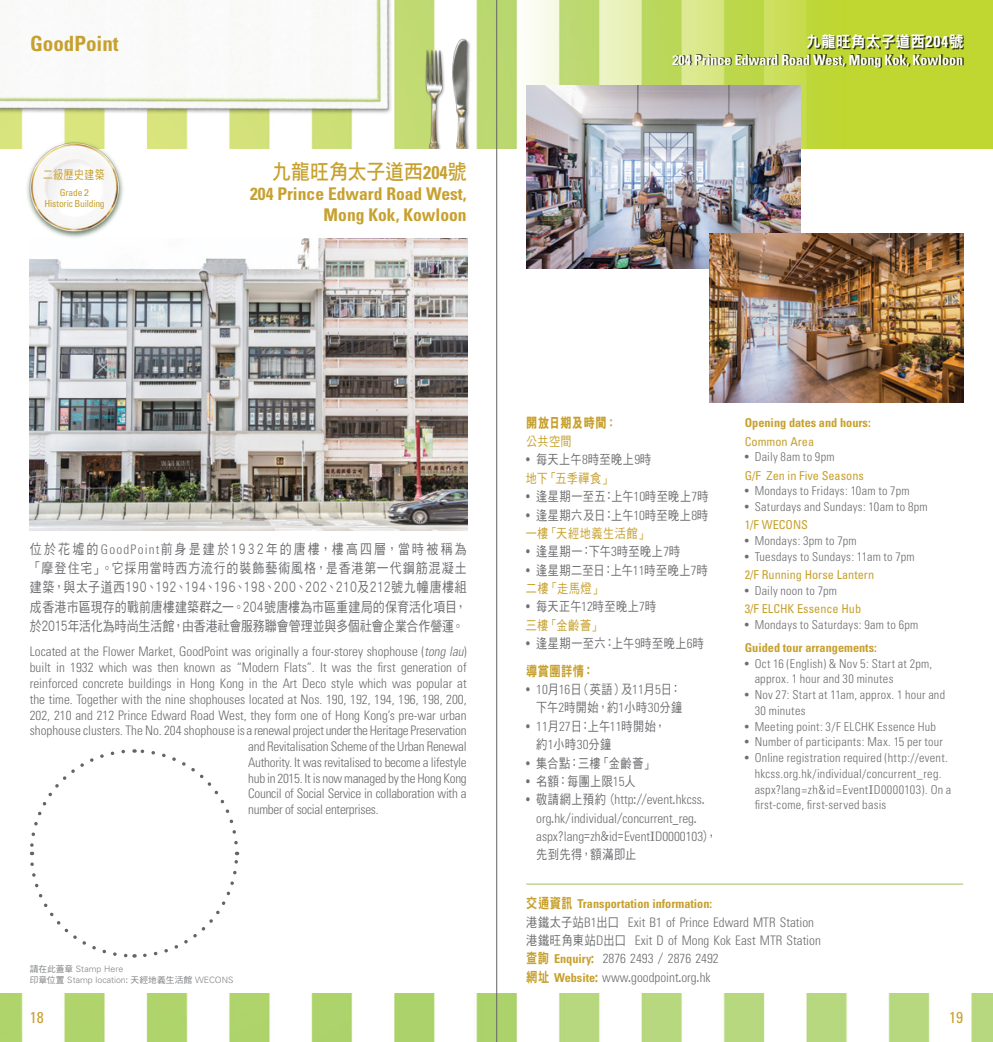
<style>
.page{position:relative;width:993px;height:1042px;background:#fff}
.page>*{position:absolute;margin:0;border:0;box-sizing:border-box;transform-origin:0 0}
.t1{font:21px "DF Hei HK W7";color:#c7a12f;scale:.9 1}
.t2{font:700 condensed 21px "Univers";color:#c7a12f}
.t3{font:700 condensed 17.5px/21px "Univers";color:#c7a12f;text-align:right}
.t4{font:15.75px "DF Hei HK W9";letter-spacing:.05em;color:#fff;scale:.9 1}
.t5{font:condensed 15.75px "Univers";color:#c7a12f}
.t6{font:14px/19.2px "DF Hei HK W5";letter-spacing:-.005em;color:#6d6e71;text-align:justify;scale:.85 1}
.t7{font:700 condensed 14px "Univers";color:#fff}
.t8{font:800 14px "M Hei";letter-spacing:.045em;color:#c7a12f;scale:.8 1}
.t9{font:14px "DF Hei HK W9";letter-spacing:.04em;color:#c7a12f;scale:.8 1}
.t10{font:300 condensed 13.12px/18.4px "Univers";color:#6d6e71}
.t11{font:300 condensed 13.12px "Univers";letter-spacing:-.02em;color:#6d6e71}
.t12{font:13.12px/18.4px "DF Hei HK W5";letter-spacing:.04em;color:#6d6e71;scale:.85 1}
.t13{font:13.12px "DF Hei HK W5";color:#c7a12f;scale:.85 1}
.t14{font:300 condensed 12.25px/15.8px "Univers";letter-spacing:.02em;color:#6d6e71}
.t15{font:condensed 12.25px/18.2px "Univers";color:#c7a12f}
.t16{font:700 condensed 12.25px "Univers";color:#c7a12f}
.t17{font:12.25px "DF Hei HK W5";letter-spacing:.05em;color:#c7a12f;scale:.8 1}
.t18{font:condensed 9.62px/11.5px "Univers";letter-spacing:-.02em;color:#c7a12f;text-align:center}
.t19{font:300 8.75px/11.4px "Univers";color:#808285}
.s1{font-family:"Univers";font-weight:700;font-stretch:condensed}
.s2{font-family:"Univers";font-weight:700;font-stretch:condensed;font-size:18.38px}
.s3{font-stretch:normal}
.s4{font-family:"Univers";font-weight:300;font-stretch:condensed;font-size:13.12px}
.s5{font-style:italic}
.s6{font-family:"DF Hei HK W5";font-weight:400}
.s7{font-family:"Univers";font-stretch:condensed}
.s8{font-family:"Univers";font-weight:300;font-stretch:condensed}
.s9{color:#c7a12f}
.s10{font-weight:400}
.s11{font-family:"DF Hei HK W5";font-weight:400;font-stretch:normal}
.s12{font-family:"Adobe Caslon Pro";font-weight:400;font-stretch:normal}
.s13{color:#6d6e71}
.s14{font-weight:300;color:#6d6e71}
.s15{font-weight:400;color:#c7a12f}
.s16{font-weight:700;color:#c7a12f}
.s17{font-family:"DF Hei HK W9";font-weight:400;font-stretch:normal;font-size:14px}
.s18{font-family:"DF Hei HK W9";font-weight:400;font-stretch:normal;font-size:14px;color:#c7a12f}
.s19{font-weight:700;font-size:12.25px;color:#c7a12f}
</style>
<div class="page">
<img style="left:0;top:0;width:992px;height:1042px">
<img style="left:0;top:0;width:459px;height:134px">
<svg style="left:495px;top:0;width:497px;height:150px;background:#c8dd61"></svg>
<img style="left:421px;top:12px;width:51px;height:138px">
<div style="left:0;top:150px;width:992px;height:842px;background:#fff"></div>
<hr style="left:496px;top:0;width:1px;height:1042px;background:#636466">
<img style="left:29px;top:239px;width:438px;height:291px">
<hr style="left:526px;top:883px;width:436px;height:1px;background:#9fc162">
<div style="left:672px;top:35px;width:291px;height:34px;background:#000;opacity:.75"></div>
<img style="left:526px;top:86px;width:273px;height:182px">
<img style="left:709px;top:233px;width:253px;height:170px">
<img style="left:20px;top:142px;width:107px;height:96px">
<svg style="left:29px;top:749px;width:211px;height:209px"></svg>
<h1 class="t2" style="left:30px;top:31px;width:90px">GoodPoint</h1>
<p class="t4" style="left:806px;top:33px;width:175px">九龍旺角太子道西<span class="s1">204</span>號</p>
<p class="t7" style="left:672px;top:51px;width:292px">204 Prince Edward Road West, Mong Kok, Kowloon</p>
<p class="t17" style="left:43px;top:168px;width:78px">二級歷史建築</p>
<h1 class="t1" style="left:272px;top:160px;width:217px">九龍旺角太子道西<span class="s2">204</span>號</h1>
<h2 class="t3" style="left:250px;top:183px;width:218px">204 Prince Edward Road West,<br>Mong Kok, Kowloon</h2>
<p class="t18" style="left:44px;top:186px;width:62px">Grade <span class="s3">2<br></span>Historic Building</p>
<p class="t6" style="left:30px;top:539px;width:515px">位於花墟的<span class="s4">GoodPoint</span>前身是建於1932年的唐樓，樓高四層，當時被稱為「摩登住宅」。它採用當時西方流行的裝飾藝術風格，是香港第一代鋼筋混凝土建築，與太子道西190、192、194、196、198、200、202、210及212號九幢唐樓組成香港市區現存的戰前唐樓建築群之一。204號唐樓為市區重建局的保育活化項目，於2015年活化為時尚生活館，由香港社會服務聯會管理並與多個社會企業合作營運。</p>
<p class="t10" style="left:30px;top:643px;width:438px">Located at the Flower Market, GoodPoint was originally a four-storey shophouse (<span class="s5">tong lau</span>)</p>
<p class="t10" style="left:30px;top:658px;width:438px">built in 1932 which was then known as “Modern Flats”. It was the first generation of</p>
<p class="t10" style="left:30px;top:674px;width:438px">reinforced concrete buildings in Hong Kong in the Art Deco style which was popular at</p>
<p class="t10" style="left:30px;top:690px;width:438px">the time. Together with the nine shophouses located at Nos. 190, 192, 194, 196, 198, 200,</p>
<p class="t10" style="left:30px;top:706px;width:438px">202, 210 and 212 Prince Edward Road West, they form one of Hong Kong’s pre-war urban</p>
<p class="t11" style="left:30px;top:723px;width:438px">shophouse clusters. The No. 204 shophouse is a renewal project under the Heritage Preservation</p>
<p class="t11" style="left:248px;top:738px;width:220px">and Revitalisation Scheme of the Urban Renewal</p>
<p class="t11" style="left:248px;top:754px;width:220px">Authority. It was revitalised to become a lifestyle</p>
<p class="t11" style="left:248px;top:770px;width:220px">hub in 2015. It is now managed by the Hong Kong</p>
<p class="t11" style="left:248px;top:786px;width:220px">Council of Social Service in collaboration with a</p>
<p class="t11" style="left:248px;top:801px;width:132px">number of social enterprises.</p>
<p class="t19" style="left:30px;top:963px;width:205px"><span class="s6">請在此蓋章</span> Stamp Here<br><span class="s6">印章位置</span> Stamp location<span class="s6">: 天經地義生活館</span> WECONS</p>
<p class="t8" style="left:526px;top:415px;width:115px">開放日期及時間：</p>
<p class="t13" style="left:526px;top:434px;width:55px">公共空間</p>
<p class="t12" style="left:525px;top:450px;width:149px"><span class="s7">•</span> 每天上午<span class="s8">8</span>時至晚上<span class="s8">9</span>時<span class="s9">地下「五季禪食」</span></p>
<p class="t12" style="left:526px;top:487px;width:216px"><span class="s7">•</span> 逢星期一至五：上午<span class="s8">10</span>時至晚上<span class="s8">7</span>時</p>
<p class="t12" style="left:525px;top:505px;width:216px"><span class="s7">•</span> 逢星期六及日：上午<span class="s8">10</span>時至晚上<span class="s8">8</span>時<span class="s9">一樓「天經地義生活館」</span></p>
<p class="t12" style="left:526px;top:542px;width:183px"><span class="s7">•</span> 逢星期一：下午<span class="s8">3</span>時至晚上<span class="s8">7</span>時</p>
<p class="t12" style="left:525px;top:560px;width:215px"><span class="s7">•</span> 逢星期二至日：上午<span class="s8">11</span>時至晚上<span class="s8">7</span>時<span class="s9">二樓「走馬燈」</span></p>
<p class="t12" style="left:525px;top:597px;width:155px"><span class="s7">•</span> 每天正午<span class="s8">12</span>時至晚上<span class="s8">7</span>時<span class="s9">三樓「金齡薈」</span></p>
<p class="t12" style="left:526px;top:634px;width:210px"><span class="s7">•</span> 逢星期一至六：上午<span class="s8">9</span>時至晚上<span class="s8">6</span>時</p>
<p class="t9" style="left:526px;top:663px;width:86px">導賞團詳情：</p>
<p class="t12" style="left:526px;top:680px;width:185px;text-align:right"><span class="s7">•</span> <span class="s8">10</span>月<span class="s8">16</span>日（英語）及<span class="s8">11</span>月<span class="s8">5</span>日：下午<span class="s8">2</span>時開始，約<span class="s8">1</span>小時<span class="s8">30</span>分鐘</p>
<p class="t12" style="left:536px;top:716px;width:154px;text-indent:-10px"><span class="s7">•</span> <span class="s8">11</span>月<span class="s8">27</span>日：上午<span class="s8">11</span>時開始，約<span class="s8">1</span>小時<span class="s8">30</span>分鐘</p>
<p class="t12" style="left:526px;top:753px;width:151px"><span class="s7">•</span> 集合點：三樓「金齡薈」</p>
<p class="t12" style="left:526px;top:772px;width:130px"><span class="s7">•</span> 名額：每團上限<span class="s8">15</span>人</p>
<p class="t10" style="left:536px;top:790px;width:182px;text-indent:-10px"><span class="s10">•</span> <span class="s11">敬請網上預約 (</span>http<span class="s11">://</span>event<span class="s11">.</span>hkcss<span class="s11">. </span>org<span class="s11">.</span>hk<span class="s11">/</span>individual<span class="s11">/</span>concurrent<span class="s11">_</span>reg<span class="s11">. </span>aspx<span class="s11">?</span>lang<span class="s11">=</span>zh<span class="s11">&amp;</span>id<span class="s11">=</span>Event<span class="s12">I</span>D0000103<span class="s11">)，</span></p>
<p class="t12" style="left:536px;top:845px;width:119px">先到先得，額滿即止</p>
<p class="t16" style="left:744px;top:415px;width:127px">Opening dates and hours:</p>
<p class="t15" style="left:744px;top:432px;width:71px">Common Area</p>
<p class="t15" style="left:744px;top:448px;width:121px"><span class="s13">•</span> <span class="s14">Daily 8am to 9pm<br></span>G/F Zen in Five Seasons</p>
<p class="t14" style="left:744px;top:483px;width:166px"><span class="s10">•</span> Mondays to Fridays: 10am to 7pm</p>
<p class="t14" style="left:744px;top:498px;width:184px;line-height:18.2px"><span class="s10">•</span> Saturdays and Sundays: 10am to 8pm<br><span class="s15">1/F WECONS</span></p>
<p class="t14" style="left:744px;top:533px;width:113px"><span class="s10">•</span> Mondays: 3pm to 7pm</p>
<p class="t14" style="left:744px;top:547px;width:171px;line-height:18.2px"><span class="s10">•</span> Tuesdays to Sundays: 11am to 7pm<br><span class="s15">2/F Running Horse Lantern</span></p>
<p class="t15" style="left:744px;top:581px;width:118px"><span class="s13">•</span> <span class="s14">Daily noon to 7pm<br></span>3/F ELCHK Essence Hub</p>
<p class="t14" style="left:744px;top:613px;width:175px;line-height:23.1px"><span class="s10">•</span> Mondays to Saturdays: 9am to 6pm<br><span class="s16">Guided tour arrangements:</span></p>
<p class="t14" style="left:754px;top:655px;width:179px;text-indent:-10px"><span class="s10">•</span> Oct 16 (English) &amp; Nov 5: Start at 2pm, approx. 1 hour and 30 minutes</p>
<p class="t14" style="left:754px;top:687px;width:192px;text-indent:-10px"><span class="s10">•</span> Nov 27: Start at 11am, approx. 1 hour and<br>30 minutes</p>
<p class="t14" style="left:744px;top:718px;width:192px"><span class="s10">•</span> Meeting point: 3/F ELCHK Essence Hub</p>
<p class="t14" style="left:744px;top:734px;width:200px"><span class="s10">•</span> Number of participants: Max. 15 per tour</p>
<p class="t14" style="left:754px;top:750px;width:198px;text-indent:-10px"><span class="s10">•</span> Online registration required (http://event. hkcss.org.hk/individual/concurrent_reg. aspx?lang=zh&amp;id=Event<span class="s12">I</span>D0000103). On a first-come, first-served basis</p>
<p class="t16" style="left:526px;top:896px;width:187px"><span class="s17">交通資訊</span> Transportation information:</p>
<p class="t10" style="left:526px;top:913px;width:296px"><span class="s11">港鐵太子站</span>B1<span class="s11">出口</span> Exit B1 of Prince Edward MTR Station<span class="s11">港鐵旺角東站</span>D<span class="s11">出口</span> Exit D of Mong Kok East MTR Station<span class="s18">查詢</span> <span class="s19">Enquiry</span><span class="s18">:</span> 2876 2493 <span class="s11">/</span> 2876 2492<br><span class="s18">網址</span> <span class="s19">Website</span><span class="s18">:</span> www<span class="s11">.</span>goodpoint<span class="s11">.</span>org<span class="s11">.</span>hk</p>
<p class="t5" style="left:30px;top:1008px;width:15px">18</p>
<p class="t5" style="left:948px;top:1008px;width:15px">19</p>
</div>
